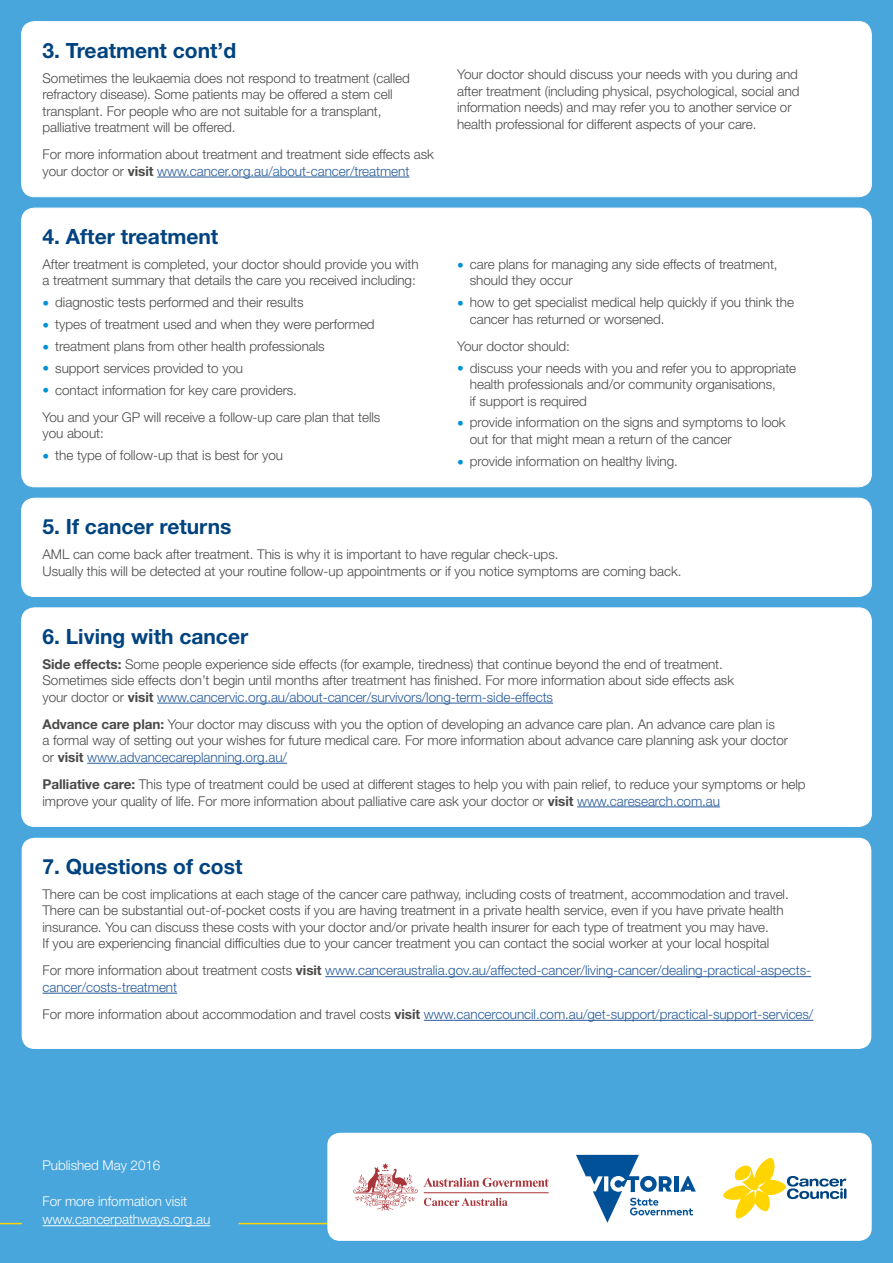
<style>
.page{position:relative;width:893px;height:1263px;background:#48a6dd}
.page>*{position:absolute;margin:0;border:0;box-sizing:border-box;transform-origin:0 0}
.t1{font:700 21px "Helvetica Neue LT Std";color:#00437f}
.t2{font:300 13.5px/16.5px "Helvetica Neue LT Std";letter-spacing:-.005em;color:#4a4a49}
.t3{font:300 13.5px/16.5px "Helvetica Neue LT Std";letter-spacing:-.005em;color:#275b9b}
.t4{font:300 13.5px/18px "Helvetica Neue LT Std";letter-spacing:-.005em;color:#fff}
.s1{font-weight:700}
.s2{color:#275b9b}
.s3{color:#0092d4}
.s4{color:#4a4a49}
.s5{font-weight:700;color:#4a4a49}
</style>
<div class="page">
<hr style="left:239px;top:1223px;width:312px;height:1px;background:#ffd500">
<div style="left:327px;top:1133px;width:545px;height:108px;background:#fff;border-radius:13px"></div>
<svg style="left:723px;top:1158px;width:123px;height:60px"></svg>
<svg style="left:353px;top:1163px;width:196px;height:47px"></svg>
<svg style="left:576px;top:1155px;width:120px;height:68px"></svg>
<svg style="left:0;top:1223px;width:21px;height:1px"></svg>
<hr style="left:43px;top:1225px;width:167px;height:1px;background:#fff">
<div style="left:22px;top:22px;width:849px;height:175px;background:#fff;border-radius:13px"></div>
<div style="left:21px;top:21px;width:851px;height:176px;border:1px solid #fff;border-radius:13px"></div>
<hr style="left:157px;top:177px;width:252px;height:1px;background:#275b9b">
<div style="left:22px;top:608px;width:849px;height:218px;background:#fff;border-radius:13px"></div>
<div style="left:21px;top:607px;width:851px;height:220px;border:1px solid #fff;border-radius:13px"></div>
<hr style="left:157px;top:703px;width:396px;height:1px;background:#275b9b">
<hr style="left:87px;top:763px;width:200px;height:1px;background:#275b9b">
<hr style="left:577px;top:806px;width:143px;height:1px;background:#275b9b">
<div style="left:22px;top:208px;width:849px;height:279px;background:#fff;border-radius:13px"></div>
<div style="left:22px;top:498px;width:849px;height:98px;background:#fff;border-radius:13px"></div>
<div style="left:21px;top:498px;width:851px;height:99px;border:1px solid #fff;border-radius:13px"></div>
<div style="left:22px;top:838px;width:849px;height:211px;background:#fff;border-radius:13px"></div>
<hr style="left:325px;top:976px;width:486px;height:1px;background:#275b9b">
<hr style="left:43px;top:993px;width:134px;height:1px;background:#275b9b">
<hr style="left:424px;top:1020px;width:389px;height:1px;background:#275b9b">
<h1 class="t1" style="left:43px;top:37px;width:195px">3. Treatment cont’d</h1>
<p class="t2" style="left:43px;top:69px;width:369px">Sometimes the leukaemia does not respond to treatment (called refractory disease). Some patients may be offered a stem cell transplant. For people who are not suitable for a transplant, palliative treatment will be offered.</p>
<p class="t2" style="left:43px;top:146px;width:393px">For more information about treatment and treatment side effects ask your doctor or <span class="s1">visit</span> <span class="s2">www.cancer.org.au/about-cancer/treatment</span></p>
<h1 class="t1" style="left:43px;top:223px;width:177px">4. After treatment</h1>
<p class="t2" style="left:43px;top:256px;width:378px">After treatment is completed, your doctor should provide you with a treatment summary that details the care you received including:</p>
<p class="t2" style="left:43px;top:294px;width:263px"><span class="s3">•</span> diagnostic tests performed and their results</p>
<p class="t2" style="left:43px;top:316px;width:334px"><span class="s3">•</span> types of treatment used and when they were performed</p>
<p class="t2" style="left:43px;top:338px;width:284px"><span class="s3">•</span> treatment plans from other health professionals</p>
<p class="t2" style="left:43px;top:359px;width:202px"><span class="s3">•</span> support services provided to you</p>
<p class="t2" style="left:43px;top:376px;width:339px;line-height:27.2px"><span class="s3">•</span> contact information for key care providers.<br>You and your GP will receive a follow-up care plan that tells</p>
<p class="t2" style="left:43px;top:425px;width:63px">you about:</p>
<p class="t2" style="left:43px;top:447px;width:242px"><span class="s3">•</span> the type of follow-up that is best for you</p>
<p class="t2" style="left:457px;top:66px;width:344px">Your doctor should discuss your needs with you during and after treatment (including physical, psychological, social and information needs) and may refer you to another service or health professional for different aspects of your care.</p>
<p class="t2" style="left:470px;top:256px;width:309px;text-indent:-13px"><span class="s3">•</span> care plans for managing any side effects of treatment, should they occur</p>
<p class="t2" style="left:470px;top:294px;width:326px;text-indent:-13px"><span class="s3">•</span> how to get specialist medical help quickly if you think the cancer has returned or worsened.</p>
<p class="t2" style="left:457px;top:337px;width:114px">Your doctor should:</p>
<p class="t2" style="left:470px;top:359px;width:328px;text-indent:-13px"><span class="s3">•</span> discuss your needs with you and refer you to appropriate health professionals and/or community organisations,<br>if support is required</p>
<p class="t2" style="left:470px;top:414px;width:317px;text-indent:-13px"><span class="s3">•</span> provide information on the signs and symptoms to look out for that might mean a return of the cancer</p>
<p class="t2" style="left:457px;top:452px;width:222px"><span class="s3">•</span> provide information on healthy living.</p>
<h1 class="t1" style="left:43px;top:514px;width:191px">5. If cancer returns</h1>
<p class="t2" style="left:43px;top:546px;width:640px">AML can come back after treatment. This is why it is important to have regular check-ups.<br>Usually this will be detected at your routine follow-up appointments or if you notice symptoms are coming back.</p>
<h1 class="t1" style="left:43px;top:623px;width:207px">6. Living with cancer</h1>
<p class="t2" style="left:43px;top:655px;width:693px"><span class="s1">Side effects:</span> Some people experience side effects (for example, tiredness) that continue beyond the end of treatment.<br>Sometimes side effects don’t begin until months after treatment has finished. For more information about side effects ask your doctor or <span class="s1">visit</span> <span class="s2">www.cancervic.org.au/about-cancer/survivors/long-term-side-effects</span></p>
<p class="t2" style="left:43px;top:715px;width:747px"><span class="s1">Advance care plan:</span> Your doctor may discuss with you the option of developing an advance care plan. An advance care plan is<br>a formal way of setting out your wishes for future medical care. For more information about advance care planning ask your doctor or <span class="s1">visit</span> <span class="s2">www.advancecareplanning.org.au/</span></p>
<p class="t2" style="left:43px;top:776px;width:765px"><span class="s1">Palliative care:</span> This type of treatment could be used at different stages to help you with pain relief, to reduce your symptoms or help improve your quality of life. For more information about palliative care ask your doctor or <span class="s1">visit</span> <span class="s2">www.caresearch.com.au</span></p>
<h1 class="t1" style="left:43px;top:853px;width:201px">7. Questions of cost</h1>
<p class="t2" style="left:43px;top:885px;width:748px">There can be cost implications at each stage of the cancer care pathway, including costs of treatment, accommodation and travel.<br>There can be substantial out-of-pocket costs if you are having treatment in a private health service, even if you have private health insurance. You can discuss these costs with your doctor and/or private health insurer for each type of treatment you may have.<br>If you are experiencing financial difficulties due to your cancer treatment you can contact the social worker at your local hospital</p>
<p class="t3" style="left:43px;top:962px;width:770px"><span class="s4">For more information about treatment costs</span> <span class="s5">visit</span> www.canceraustralia.gov.au/affected-cancer/living-cancer/dealing-practical-aspects&shy;cancer/costs-treatment</p>
<p class="t3" style="left:43px;top:1006px;width:772px"><span class="s4">For more information about accommodation and travel costs</span> <span class="s5">visit</span> www.cancercouncil.com.au/get-support/practical-support-services/</p>
<p class="t4" style="left:43px;top:1156px;width:119px">Published May 2016</p>
<p class="t4" style="left:43px;top:1192px;width:169px">For more information visit www.cancerpathways.org.au</p>
</div>
